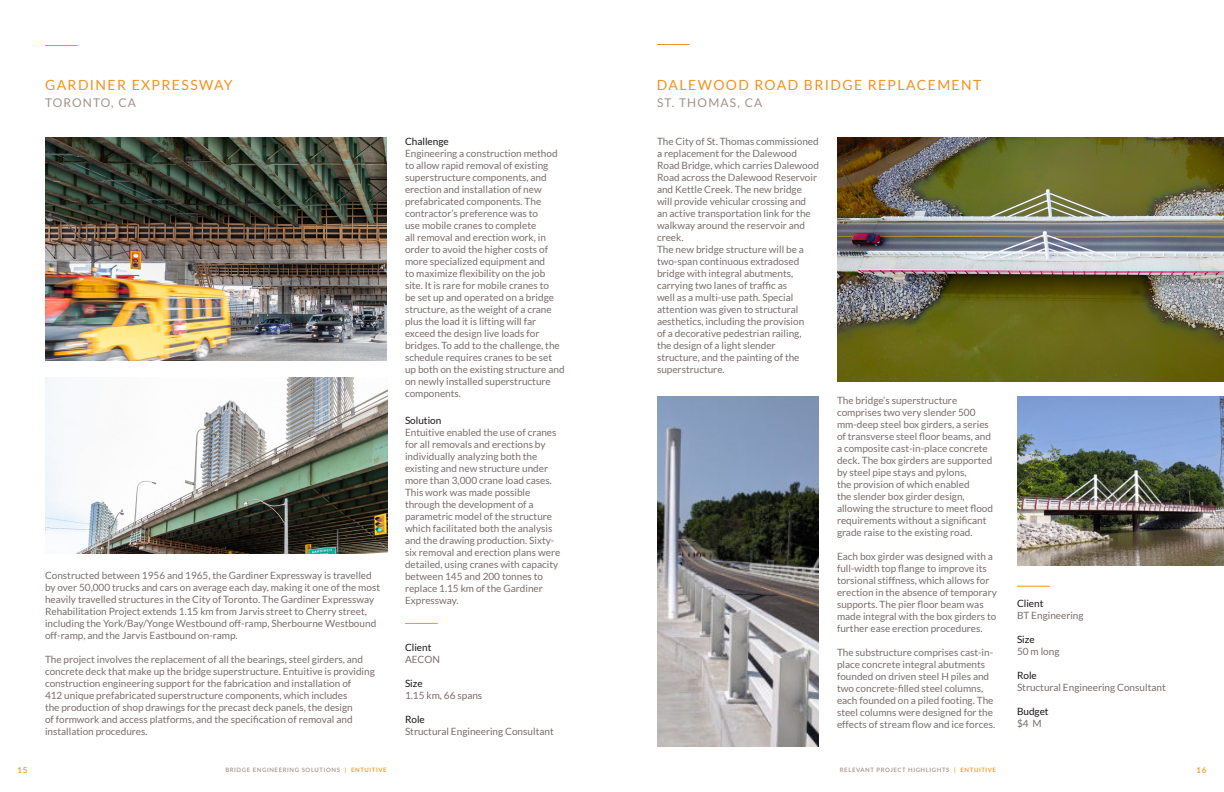
<style>
.page{position:relative;width:1224px;height:792px;background:#fff}
.page>*{position:absolute;margin:0;border:0;box-sizing:border-box;transform-origin:0 0}
.t1{font:14px "Lato";letter-spacing:.1em;color:#f6911e}
.t2{font:12px "Lato";letter-spacing:.1em;color:#9e938e}
.t3{font:10px/12px "Lato";color:#796e6c}
.t4{font:10px "Lato";color:#191417}
.t5{font:600 8px "Lato";color:#f6911e}
.t6{font:600 6px "Lato";letter-spacing:.1em;color:#9e938e}
.s1{color:#f6911e}
</style>
<div class="page">
<img style="left:45px;top:378px;width:342px;height:176px">
<hr style="left:45px;top:45px;width:33px;height:1px;background:#f6911e">
<hr style="left:405px;top:623px;width:33px;height:1px;background:#f6911e">
<img style="left:45px;top:137px;width:342px;height:224px">
<hr style="left:657px;top:44px;width:33px;height:1px;background:#f6911e">
<hr style="left:1017px;top:586px;width:33px;height:1px;background:#f6911e">
<img style="left:837px;top:137px;width:387px;height:244px">
<img style="left:657px;top:396px;width:162px;height:351px">
<img style="left:1017px;top:396px;width:207px;height:170px">
<h1 class="t1" style="left:45px;top:77px;width:189px">GARDINER EXPRESSWAY</h1>
<h1 class="t1" style="left:657px;top:77px;width:326px">DALEWOOD ROAD BRIDGE REPLACEMENT</h1>
<p class="t2" style="left:657px;top:96px;width:107px">ST. THOMAS, CA</p>
<p class="t3" style="left:657px;top:136px;width:164px">The City of St. Thomas commissioned a replacement for the Dalewood<br>Road Bridge, which carries Dalewood<br>Road across the Dalewood Reservoir and Kettle Creek. The new bridge will provide vehicular crossing and an active transportation link for the walkway around the reservoir and creek.<br>The new bridge structure will be a two-span continuous extradosed bridge with integral abutments, carrying two lanes of traffic as<br>well as a multi-use path. Special attention was given to structural aesthetics, including the provision<br>of a decorative pedestrian railing,<br>the design of a light slender structure, and the painting of the superstructure.</p>
<p class="t2" style="left:45px;top:96px;width:93px">TORONTO, CA</p>
<p class="t4" style="left:405px;top:136px;width:45px">Challenge</p>
<p class="t3" style="left:405px;top:148px;width:161px">Engineering a construction method to allow rapid removal of existing superstructure components, and erection and installation of new prefabricated components. The contractor’s preference was to<br>use mobile cranes to complete<br>all removal and erection work, in order to avoid the higher costs of more specialized equipment and<br>to maximize flexibility on the job site. It is rare for mobile cranes to<br>be set up and operated on a bridge structure, as the weight of a crane plus the load it is lifting will far exceed the design live loads for bridges. To add to the challenge, the schedule requires cranes to be set up both on the existing structure and on newly installed superstructure components.</p>
<p class="t4" style="left:405px;top:415px;width:38px">Solution</p>
<p class="t3" style="left:405px;top:426px;width:157px">Entuitive enabled the use of cranes for all removals and erections by individually analyzing both the existing and new structure under more than 3,000 crane load cases.<br>This work was made possible through the development of a parametric model of the structure which facilitated both the analysis and the drawing production. Sixty&shy;six removal and erection plans were detailed, using cranes with capacity between 145 and 200 tonnes to replace 1.15 km of the Gardiner<br>Expressway.</p>
<p class="t4" style="left:405px;top:642px;width:28px">Client</p>
<p class="t3" style="left:405px;top:653px;width:36px">AECON</p>
<p class="t4" style="left:405px;top:678px;width:19px">Size</p>
<p class="t3" style="left:405px;top:689px;width:79px">1.15 km, 66 spans</p>
<p class="t4" style="left:405px;top:714px;width:21px">Role</p>
<p class="t3" style="left:405px;top:725px;width:150px">Structural Engineering Consultant</p>
<p class="t3" style="left:837px;top:394px;width:158px">The bridge’s superstructure comprises two very slender 500 mm-deep steel box girders, a series of transverse steel floor beams, and a composite cast-in-place concrete deck. The box girders are supported by steel pipe stays and pylons,<br>the provision of which enabled<br>the slender box girder design, allowing the structure to meet flood requirements without a significant grade raise to the existing road.</p>
<p class="t3" style="left:837px;top:550px;width:161px">Each box girder was designed with a full-width top flange to improve its torsional stiffness, which allows for erection in the absence of temporary supports. The pier floor beam was made integral with the box girders to further ease erection procedures.</p>
<p class="t3" style="left:837px;top:646px;width:160px">The substructure comprises cast-in&shy;place concrete integral abutments founded on driven steel H piles and two concrete-filled steel columns, each founded on a piled footing. The steel columns were designed for the effects of stream flow and ice forces.</p>
<p class="t3" style="left:45px;top:569px;width:337px">Constructed between 1956 and 1965, the Gardiner Expressway is travelled by over 50,000 trucks and cars on average each day, making it one of the most heavily travelled structures in the City of Toronto. The Gardiner Expressway Rehabilitation Project extends 1.15 km from Jarvis street to Cherry street, including the York/Bay/Yonge Westbound off-ramp, Sherbourne Westbound off-ramp, and the Jarvis Eastbound on-ramp.</p>
<p class="t3" style="left:45px;top:653px;width:331px">The project involves the replacement of all the bearings, steel girders, and concrete deck that make up the bridge superstructure. Entuitive is providing construction engineering support for the fabrication and installation of<br>412 unique prefabricated superstructure components, which includes<br>the production of shop drawings for the precast deck panels, the design<br>of formwork and access platforms, and the specification of removal and installation procedures.</p>
<p class="t4" style="left:1017px;top:598px;width:28px">Client</p>
<p class="t3" style="left:1017px;top:610px;width:68px">BT Engineering</p>
<p class="t4" style="left:1017px;top:634px;width:19px">Size</p>
<p class="t3" style="left:1017px;top:646px;width:44px">50 m long</p>
<p class="t4" style="left:1017px;top:670px;width:21px">Role</p>
<p class="t3" style="left:1017px;top:682px;width:150px">Structural Engineering Consultant</p>
<p class="t4" style="left:1017px;top:706px;width:33px">Budget</p>
<p class="t3" style="left:1017px;top:718px;width:26px">$4 M</p>
<p class="t5" style="left:17px;top:764px;width:12px">15</p>
<p class="t5" style="left:1196px;top:764px;width:12px">16</p>
<p class="t6" style="left:225px;top:765px;width:163px">BRIDGE ENGINEERING SOLUTIONS <span class="s1">| ENTUITIVE</span></p>
<p class="t6" style="left:840px;top:765px;width:158px">RELEVANT PROJECT HIGHLIGHTS <span class="s1">| ENTUITIVE</span></p>
</div>
